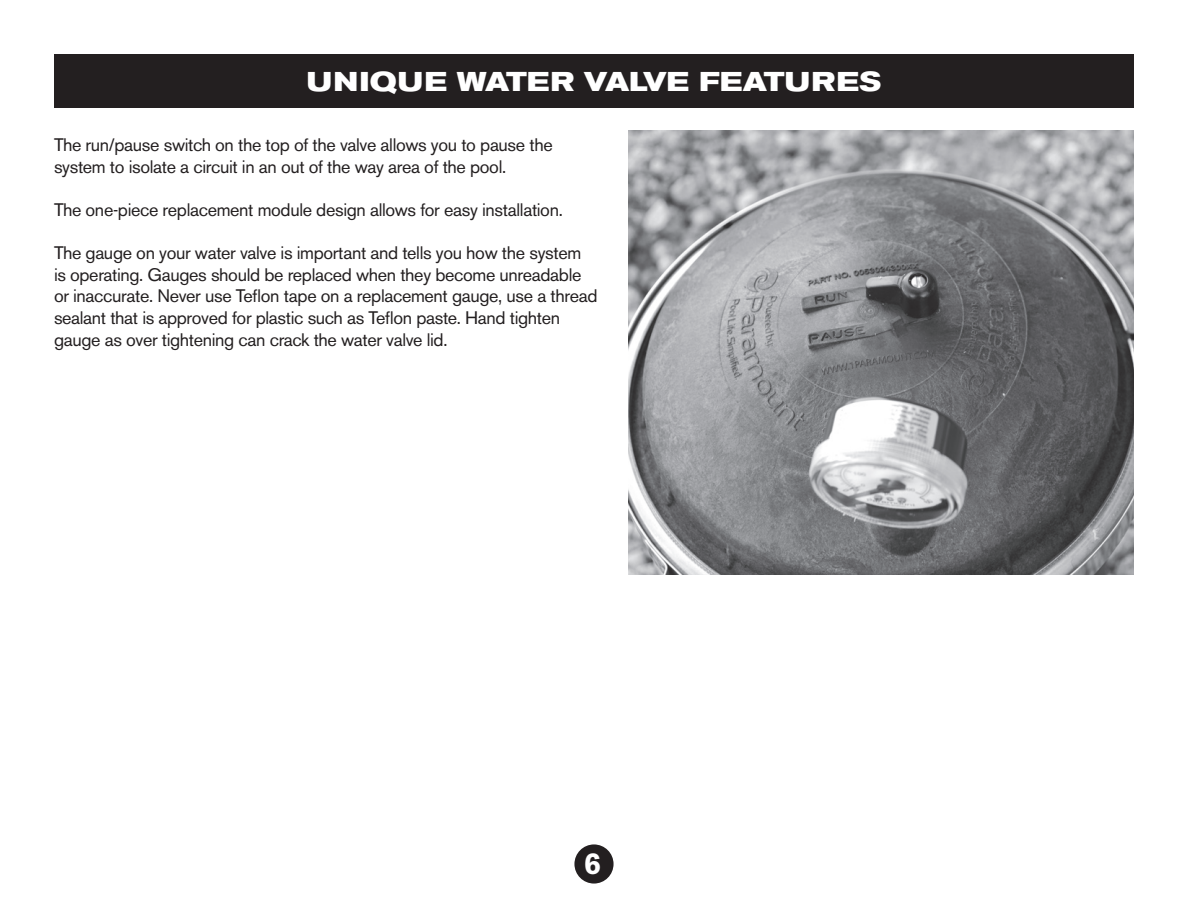
<style>
.page{position:relative;width:1188px;height:918px;background:#fff}
.page>*{position:absolute;margin:0;border:0;box-sizing:border-box;transform-origin:0 0}
.t1{font:700 30px "Akzidenz Grotesk BE";color:#fff}
.t2{font:700 expanded 27px "Akzidenz Grotesk BE";letter-spacing:.015em;color:#fff}
.t3{font:18px/21.6px "Akzidenz Grotesk BE";letter-spacing:-.02em;color:#231f20}
</style>
<div class="page">
<div style="left:574px;top:844px;width:40px;height:40px;background:#231f20;border-radius:50%"></div>
<div style="left:54px;top:54px;width:1080px;height:54px;background:#231f20"></div>
<img style="left:629px;top:131px;width:505px;height:444px">
<h2 class="t2" style="left:307px;top:66px;width:576px">UNIQUE WATER VALVE FEATURES</h2>
<p class="t3" style="left:54px;top:134px;width:500px">The run/pause switch on the top of the valve allows you to pause the system to isolate a circuit in an out of the way area of the pool.</p>
<p class="t3" style="left:54px;top:199px;width:510px">The one-piece replacement module design allows for easy installation.</p>
<p class="t3" style="left:54px;top:242px;width:545px">The gauge on your water valve is important and tells you how the system is operating. Gauges should be replaced when they become unreadable or inaccurate. Never use Teflon tape on a replacement gauge, use a thread sealant that is approved for plastic such as Teflon paste. Hand tighten gauge as over tightening can crack the water valve lid.</p>
<h1 class="t1" style="left:584px;top:846px;width:18px">6</h1>
</div>
